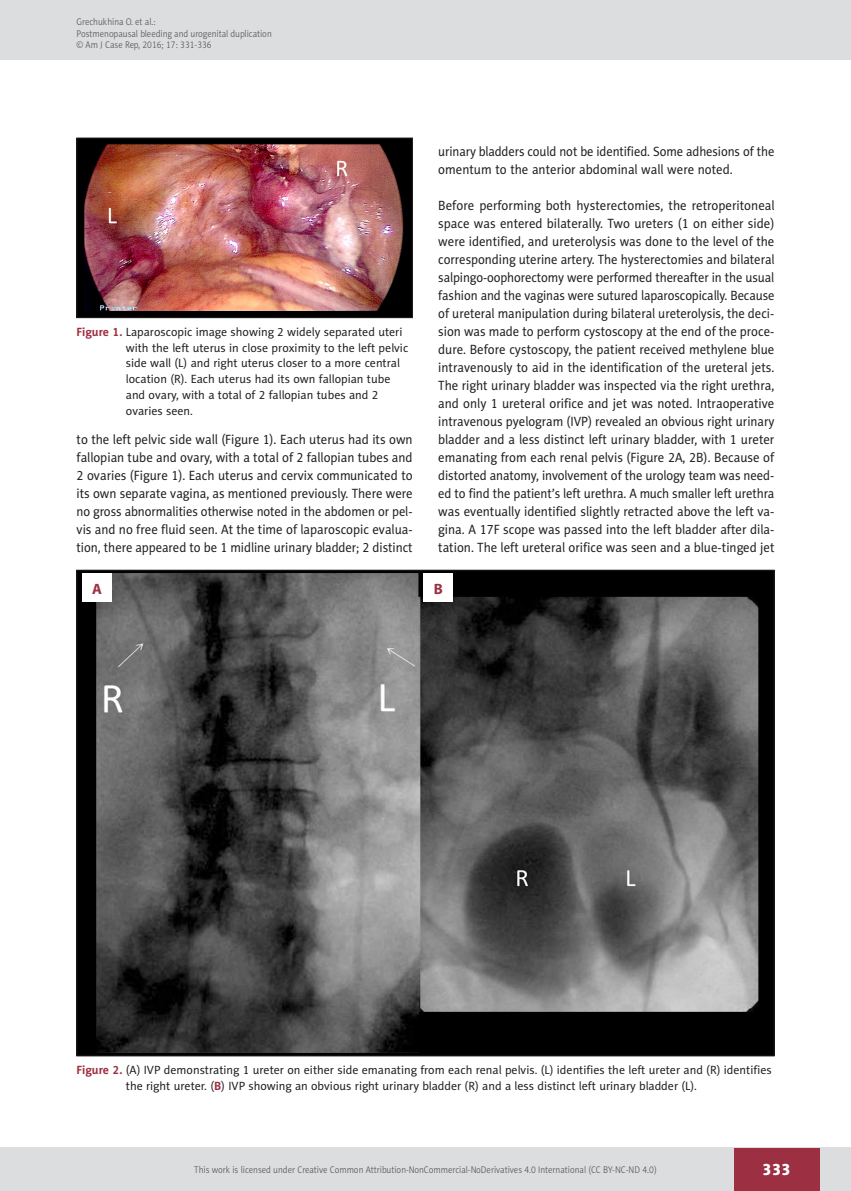
<style>
.page{position:relative;width:851px;height:1191px;background:#fff}
.page>*{position:absolute;margin:0;border:0;box-sizing:border-box;transform-origin:0 0}
.t1{font:16.5px "Naomi Sans EFN Heavy";color:#fff}
.t2{font:700 15px "Myriad Pro";color:#9d2f42}
.AJCR_Body{font:13.5px/18px "Naomi Sans EFN";letter-spacing:-.005em;color:#231f20;text-align:justify;scale:.95 1}
.AJCR_Body-2{font:13.5px/18px "Naomi Sans EFN";letter-spacing:-.005em;color:#231f20;scale:.93 1}
.AJCR_Rycina_tytul{font:12px/15.8px "Naomi Sans EFN";color:#231f20}
.AJCR_pagina_zywa{font:9.75px/11.2px "Naomi Sans EFN Light";color:#57585a;scale:.9 1}
.AJCR_pagina_sygnatur{font:9.75px "Naomi Sans EFN Light";color:#57585a;scale:.9 1}
.s1{font-weight:700;color:#9d2f42}
</style>
<div class="page">
<img style="left:79px;top:140px;width:331px;height:176px">
<div style="left:77px;top:138px;width:335px;height:180px;border:1px solid #231f20"></div>
<img style="left:79px;top:572px;width:693px;height:482px">
<div style="left:82px;top:574px;width:30px;height:28px;background:#fff"></div>
<div style="left:423px;top:574px;width:30px;height:28px;background:#fff"></div>
<div style="left:0;top:1148px;width:850px;height:43px;background:#dcdddf"></div>
<div style="left:733px;top:1147px;width:86px;height:43px;background:#9d2f42"></div>
<div style="left:0;top:0;width:850px;height:60px;background:#dcdddf"></div>
<p class="AJCR_pagina_zywa" style="left:77px;top:16px;width:218px">Grechukhina O. et al.:<br>Postmenopausal bleeding and urogenital duplication</p>
<p class="AJCR_pagina_sygnatur" style="left:77px;top:39px;width:152px">© Am J Case Rep, 2016; 17: 331-336</p>
<p class="AJCR_Rycina_tytul" style="left:126px;top:324px;width:284px;text-indent:-49px"><span class="s1">Figure 1.</span> Laparoscopic image showing 2 widely separated uteri with the left uterus in close proximity to the left pelvic side wall (L) and right uterus closer to a more central location (R). Each uterus had its own fallopian tube and ovary, with a total of 2 fallopian tubes and 2 ovaries seen.</p>
<p class="AJCR_Body" style="left:77px;top:430px;width:355px">to the left pelvic side wall (Figure 1). Each uterus had its own fallopian tube and ovary, with a total of 2 fallopian tubes and 2 ovaries (Figure 1). Each uterus and cervix communicated to its own separate vagina, as mentioned previously. There were no gross abnormalities otherwise noted in the abdomen or pel&shy;vis and no free fluid seen. At the time of laparoscopic evalua&shy;tion, there appeared to be 1 midline urinary bladder; 2 distinct</p>
<p class="AJCR_Body-2" style="left:438px;top:142px;width:363px">urinary bladders could not be identified. Some adhesions of the omentum to the anterior abdominal wall were noted.</p>
<p class="AJCR_Body" style="left:438px;top:196px;width:355px">Before performing both hysterectomies, the retroperitoneal space was entered bilaterally. Two ureters (1 on either side) were identified, and ureterolysis was done to the level of the corresponding uterine artery. The hysterectomies and bilateral salpingo-oophorectomy were performed thereafter in the usual fashion and the vaginas were sutured laparoscopically. Because of ureteral manipulation during bilateral ureterolysis, the deci&shy;sion was made to perform cystoscopy at the end of the proce&shy;dure. Before cystoscopy, the patient received methylene blue intravenously to aid in the identification of the ureteral jets.<br>The right urinary bladder was inspected via the right urethra, and only 1 ureteral orifice and jet was noted. Intraoperative intravenous pyelogram (IVP) revealed an obvious right urinary bladder and a less distinct left urinary bladder, with 1 ureter emanating from each renal pelvis (Figure 2A, 2B). Because of distorted anatomy, involvement of the urology team was need&shy;ed to find the patient’s left urethra. A much smaller left urethra was eventually identified slightly retracted above the left va&shy;gina. A 17F scope was passed into the left bladder after dila&shy;tation. The left ureteral orifice was seen and a blue-tinged jet</p>
<p class="t2" style="left:92px;top:579px;width:11px">A</p>
<p class="t2" style="left:433px;top:579px;width:11px">B</p>
<p class="AJCR_Rycina_tytul" style="left:126px;top:1062px;width:647px;text-indent:-49px"><span class="s1">Figure 2.</span> (A) IVP demonstrating 1 ureter on either side emanating from each renal pelvis. (L) identifies the left ureter and (R) identifies the right ureter. (<span class="s1">B</span>) IVP showing an obvious right urinary bladder (R) and a less distinct left urinary bladder (L).</p>
<p class="AJCR_pagina_zywa" style="left:194px;top:1164px;width:515px">This work is licensed under Creative Common Attribution-NonCommercial-NoDerivatives 4.0 International (CC BY-NC-ND 4.0)</p>
<p class="t1" style="left:762px;top:1159px;width:30px">333</p>
</div>
